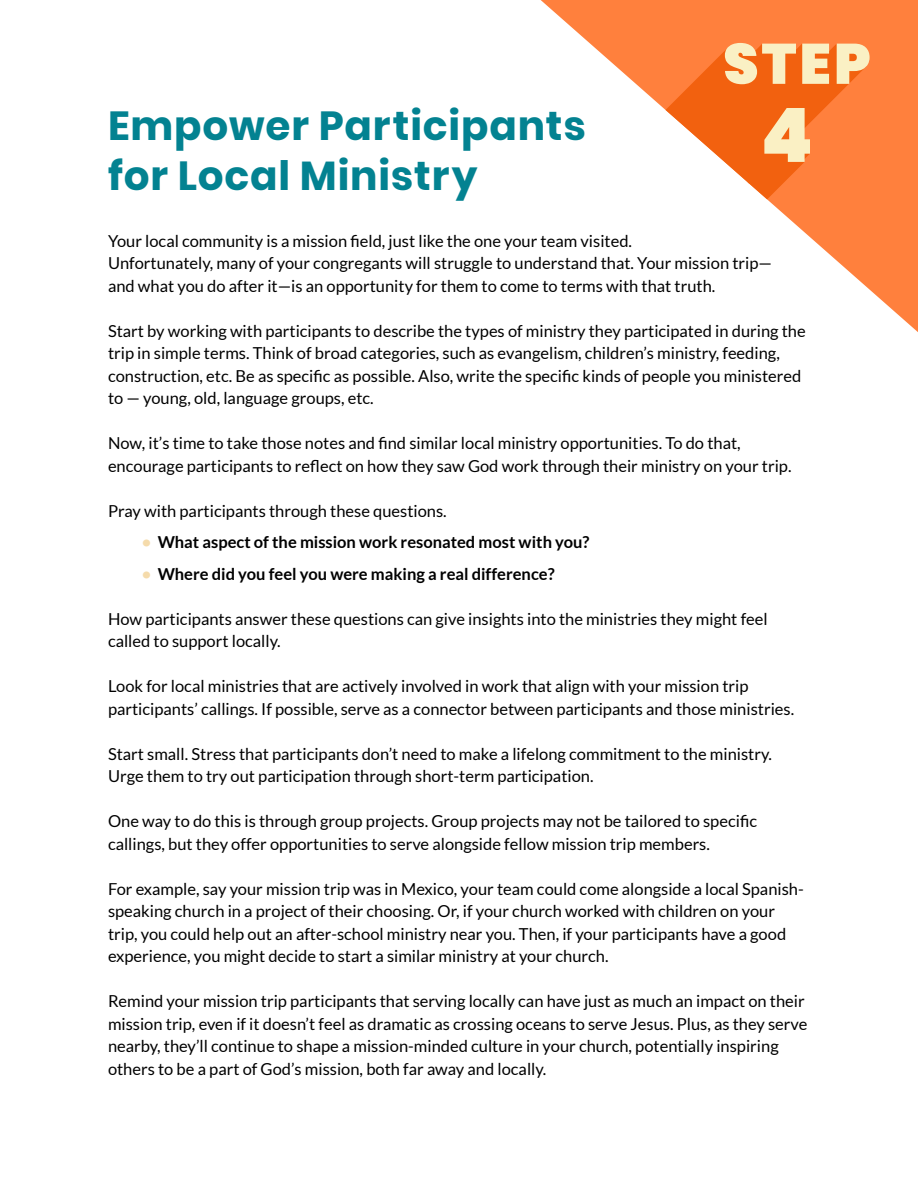
<style>
.page{position:relative;width:918px;height:1188px;background:#fff}
.page>*{position:absolute;margin:0;border:0;box-sizing:border-box;transform-origin:0 0}
.t1{font:700 40.5px/49.5px "Poppins";letter-spacing:.02em;color:#038291}
.t2{font:16.5px/22.5px "Lato";color:#000}
.t3{font:700 16.5px "Lato";color:#000}
.s1{color:#f5dbab}
</style>
<div class="page">
<svg style="left:541px;top:0;width:377px;height:332px"></svg>
<svg style="left:666px;top:43px;width:204px;height:156px;background:#f9985c"></svg>
<h1 class="t1" style="left:108px;top:101px;width:479px">Empower Participants for Local Ministry</h1>
<p class="t2" style="left:108px;top:229px;width:666px">Your local community is a mission field, just like the one your team visited.<br>Unfortunately, many of your congregants will struggle to understand that. Your mission trip— and what you do after it—is an opportunity for them to come to terms with that truth.</p>
<p class="t2" style="left:108px;top:319px;width:699px">Start by working with participants to describe the types of ministry they participated in during the trip in simple terms. Think of broad categories, such as evangelism, children’s ministry, feeding, construction, etc. Be as specific as possible. Also, write the specific kinds of people you ministered to — young, old, language groups, etc.</p>
<p class="t2" style="left:108px;top:432px;width:685px">Now, it’s time to take those notes and find similar local ministry opportunities. To do that, encourage participants to reflect on how they saw God work through their ministry on your trip.</p>
<p class="t2" style="left:108px;top:499px;width:340px">Pray with participants through these questions.</p>
<p class="t3" style="left:142px;top:533px;width:449px"><span class="s1">•</span> What aspect of the mission work resonated most with you?</p>
<p class="t3" style="left:142px;top:564px;width:414px"><span class="s1">•</span> Where did you feel you were making a real difference?</p>
<p class="t2" style="left:108px;top:607px;width:661px">How participants answer these questions can give insights into the ministries they might feel called to support locally.</p>
<p class="t2" style="left:108px;top:675px;width:688px">Look for local ministries that are actively involved in work that align with your mission trip participants’ callings. If possible, serve as a connector between participants and those ministries.</p>
<p class="t2" style="left:108px;top:742px;width:665px">Start small. Stress that participants don’t need to make a lifelong commitment to the ministry.<br>Urge them to try out participation through short-term participation.</p>
<p class="t2" style="left:108px;top:810px;width:651px">One way to do this is through group projects. Group projects may not be tailored to specific callings, but they offer opportunities to serve alongside fellow mission trip members.</p>
<p class="t2" style="left:108px;top:877px;width:697px">For example, say your mission trip was in Mexico, your team could come alongside a local Spanish&shy;speaking church in a project of their choosing. Or, if your church worked with children on your trip, you could help out an after-school ministry near you. Then, if your participants have a good experience, you might decide to start a similar ministry at your church.</p>
<p class="t2" style="left:108px;top:990px;width:701px">Remind your mission trip participants that serving locally can have just as much an impact on their mission trip, even if it doesn’t feel as dramatic as crossing oceans to serve Jesus. Plus, as they serve nearby, they’ll continue to shape a mission-minded culture in your church, potentially inspiring others to be a part of God’s mission, both far away and locally.</p>
</div>
